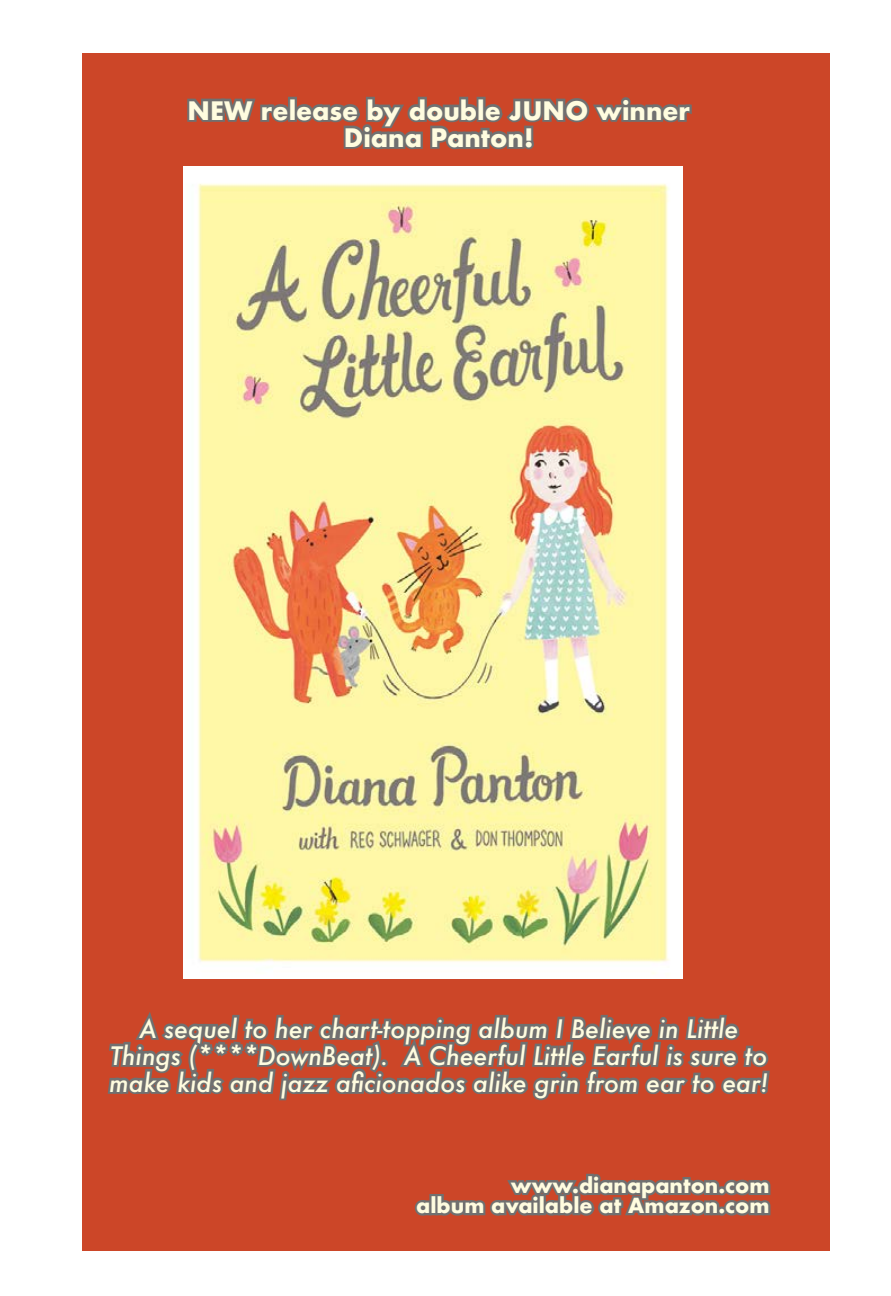
<style>
.page{position:relative;width:891px;height:1296px;background:#fff}
.page>*{position:absolute;margin:0;border:0;box-sizing:border-box;transform-origin:0 0}
.t1{font:italic 500 24.75px/27px "Futura";color:#fffcdf;text-align:center}
.t2{font:700 24.75px/27px "Futura";color:#fffcdf;text-align:center}
.t3{font:700 20.25px/20.2px "Futura";color:#fffcdf;text-align:right}
</style>
<div class="page">
<div style="left:83px;top:53px;width:747px;height:1198px;background:#cc4628"></div>
<img style="left:184px;top:167px;width:498px;height:789px">
<svg style="left:187px;top:96px;width:505px;height:54px"></svg>
<svg style="left:107px;top:956px;width:664px;height:260px"></svg>
<p class="t2" style="left:188px;top:97px;width:504px">NEW release by double JUNO winner<br>Diana Panton!</p>
<p class="t1" style="left:109px;top:1015px;width:661px">A sequel to her chart-topping album I Believe in Little<br>Things (****DownBeat). A Cheerful Little Earful is sure to make kids and jazz aficionados alike grin from ear to ear!</p>
<p class="t3" style="left:416px;top:1175px;width:355px">www.dianapanton.com<br>album available at Amazon.com</p>
</div>
